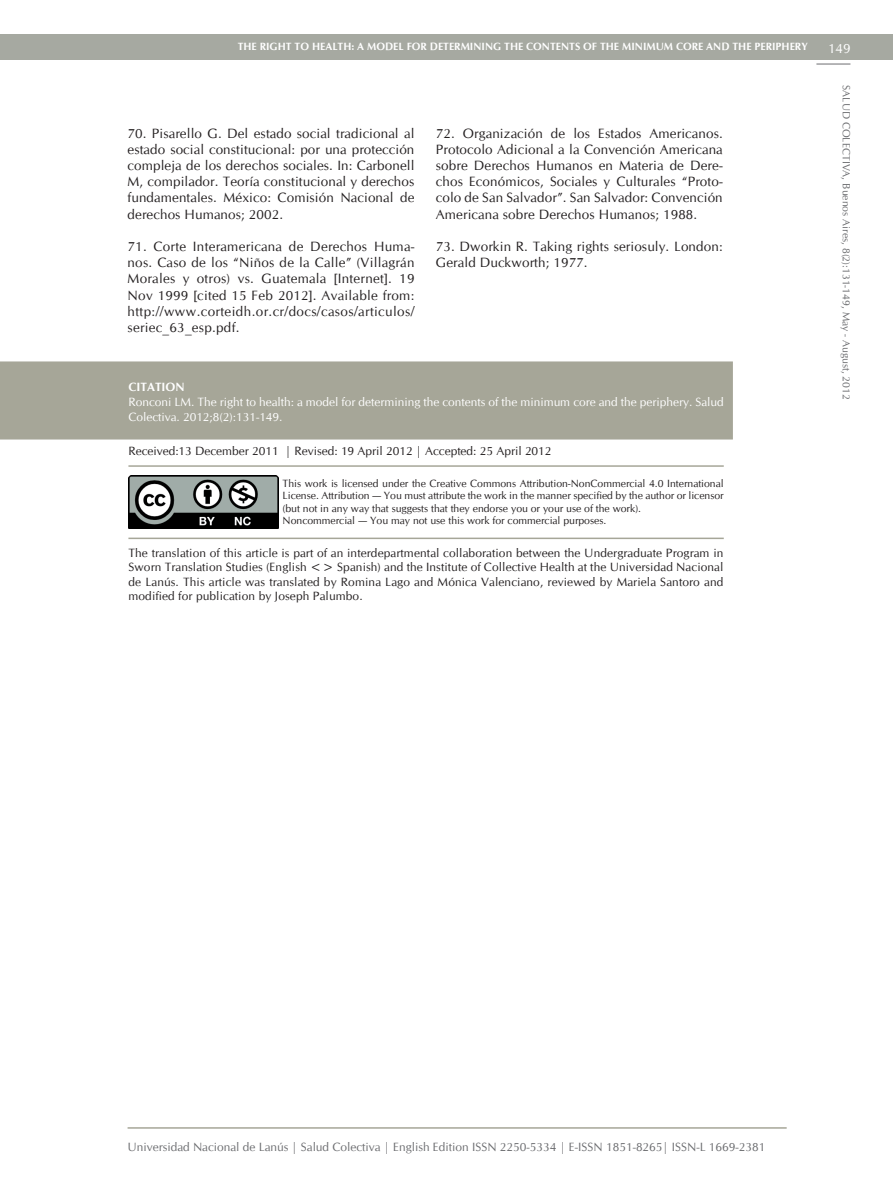
<style>
.page{position:relative;width:893px;height:1191px;background:#fff}
.page>*{position:absolute;margin:0;border:0;box-sizing:border-box;transform-origin:0 0}
.t1{font:13.5px/16.2px "CG Omega";letter-spacing:.01em;color:#231f20;text-align:justify}
.t2{font:13.5px "CG Omega";color:#fff}
.t3{font:12px/14.4px "CG Omega";color:#231f20;text-align:justify}
.t4{font:12px/15px "CG Omega";color:#fff}
.t5{font:12px "CG Omega";color:#6c6d70}
.t6{font:700 12px "CG Omega";color:#fff}
.t7{font:10.5px/12.6px "CG Omega";color:#231f20}
.t8{font:700 10.5px "CG Omega";color:#fff}
.t9{font:10.5px "CG Omega";color:#6c6d70}
</style>
<div class="page">
<div style="left:0;top:34px;width:893px;height:26px;background:#a6a9a1"></div>
<hr style="left:816px;top:64px;width:34px;height:1px;background:#6c6d70">
<hr style="left:128px;top:1127px;width:659px;height:1px;background:#a6a698">
<div style="left:1px;top:362px;width:731px;height:77px;background:#a6a698"></div>
<div style="left:0;top:361px;width:733px;height:78px;border:2px solid #a6a698"></div>
<img style="left:128px;top:476px;width:150px;height:52px">
<hr style="left:128px;top:537px;width:596px;height:2px;background:#a6a698">
<hr style="left:128px;top:465px;width:596px;height:2px;background:#a6a698">
<p class="t8" style="left:238px;top:40px;width:571px">THE RIGHT TO HEALTH: A MODEL FOR DETERMINING THE CONTENTS OF THE MINIMUM CORE AND THE PERIPHERY</p>
<p class="t2" style="left:828px;top:40px;width:24px">149</p>
<p class="t9" style="left:852px;top:85px;width:316px;rotate:90deg">SALUD COLECTIVA, Buenos Aires, 8(2):131-149, May - August, 2012</p>
<p class="t1" style="left:128px;top:125px;width:288px">70. Pisarello G. Del estado social tradicional al estado social constitucional: por una protección compleja de los derechos sociales. In: Carbonell M, compilador. Teoría constitucional y derechos fundamentales. México: Comisión Nacional de derechos Humanos; 2002.</p>
<p class="t1" style="left:128px;top:238px;width:288px">71. Corte Interamericana de Derechos Huma&shy;nos. Caso de los “Niños de la Calle” (Villagrán Morales y otros) vs. Guatemala [Internet]. 19<br>Nov 1999 [cited 15 Feb 2012]. Available from: http://www.corteidh.or.cr/docs/casos/articulos/ seriec_63_esp.pdf.</p>
<p class="t1" style="left:436px;top:125px;width:288px">72. Organización de los Estados Americanos.<br>Protocolo Adicional a la Convención Americana sobre Derechos Humanos en Materia de Dere&shy;chos Económicos, Sociales y Culturales “Proto&shy;colo de San Salvador”. San Salvador: Convención Americana sobre Derechos Humanos; 1988.</p>
<p class="t1" style="left:436px;top:238px;width:288px">73. Dworkin R. Taking rights seriosuly. London:<br>Gerald Duckworth; 1977.</p>
<p class="t6" style="left:128px;top:379px;width:58px">CITATION</p>
<p class="t4" style="left:128px;top:394px;width:597px">Ronconi LM. The right to health: a model for determining the contents of the minimum core and the periphery. Salud<br>Colectiva. 2012;8(2):131-149.</p>
<p class="t3" style="left:128px;top:444px;width:425px">Received:13 December 2011 | Revised: 19 April 2012 | Accepted: 25 April 2012</p>
<p class="t7" style="left:283px;top:477px;width:443px">This work is licensed under the Creative Commons Attribution-NonCommercial 4.0 International License. Attribution — You must attribute the work in the manner specified by the author or licensor (but not in any way that suggests that they endorse you or your use of the work).<br>Noncommercial — You may not use this work for commercial purposes.</p>
<p class="t3" style="left:128px;top:546px;width:597px">The translation of this article is part of an interdepartmental collaboration between the Undergraduate Program in Sworn Translation Studies (English &lt;&gt; Spanish) and the Institute of Collective Health at the Universidad Nacional de Lanús. This article was translated by Romina Lago and Mónica Valenciano, reviewed by Mariela Santoro and modified for publication by Joseph Palumbo.</p>
<p class="t5" style="left:128px;top:1139px;width:639px">Universidad Nacional de Lanús | Salud Colectiva | English Edition ISSN 2250-5334 | E-ISSN 1851-8265| ISSN-L 1669-2381</p>
</div>
